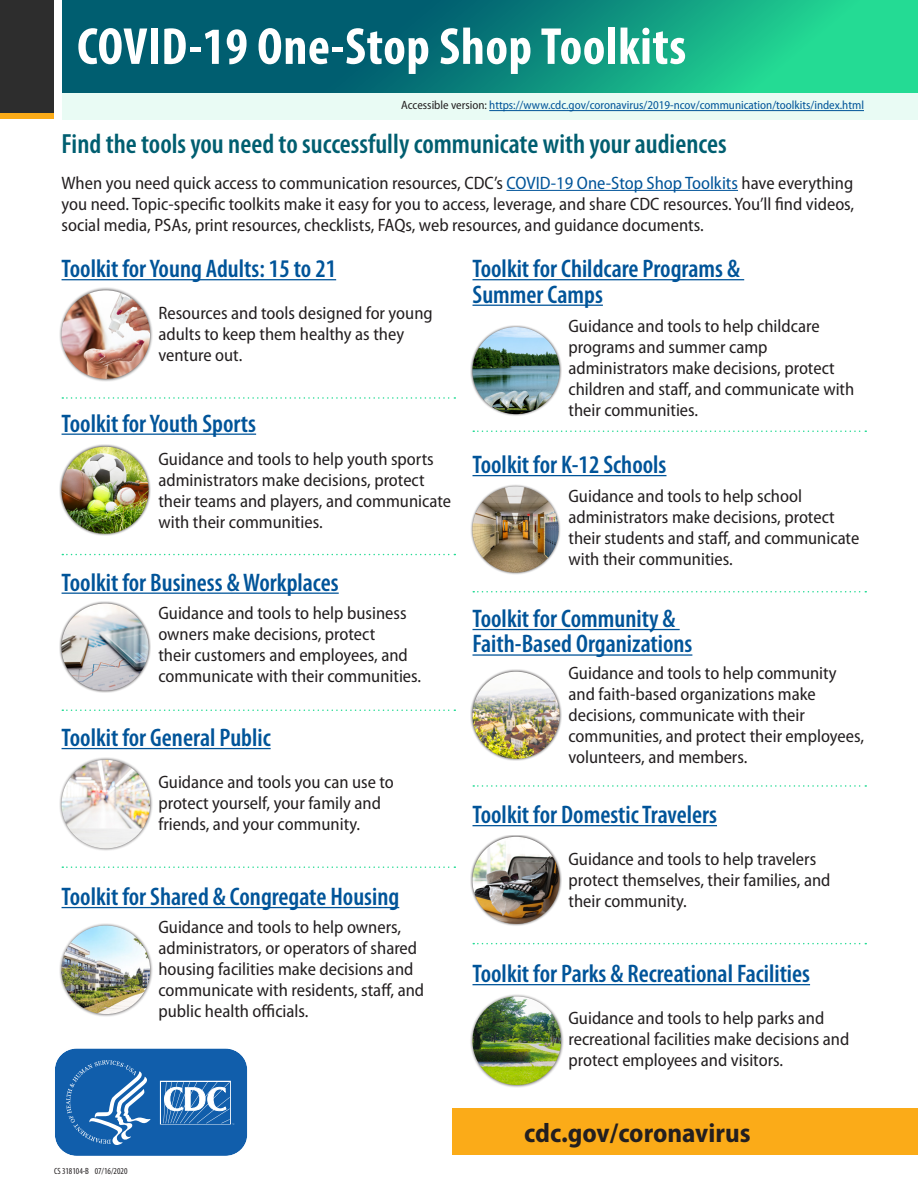
<style>
.page{position:relative;width:918px;height:1188px;background:#fff}
.page>*{position:absolute;margin:0;border:0;box-sizing:border-box;transform-origin:0 0}
.H1_BOLD_WHITE{font:700 condensed 52.5px "Myriad Pro";letter-spacing:.01em;color:#fff}
.H2_headers__with_mai{font:600 condensed 27.9px "Myriad Pro";color:#005e70}
.P_page_number{font:700 semi-condensed 27px "Myriad Pro";color:#231f20}
.H2_headers__with_mai-2{font:600 condensed 25.5px/25.5px "Myriad Pro";color:#005499}
.p_myriad_LAST{font:semi-condensed 18px/21px "Myriad Pro";color:#231f20}
.p_myriad{font:semi-condensed 12px "Myriad Pro";color:#005499}
.t1{font:condensed 9px "Myriad Pro";color:#231f20}
.s1{color:#231f20}
.s2{color:#005499}
</style>
<div class="page">
<svg style="left:62px;top:0;width:856px;height:93px;background:#0c8a7c"></svg>
<svg style="left:55px;top:1048px;width:193px;height:108px;background:#3174b6"></svg>
<div style="left:0;top:112px;width:54px;height:7px;background:#fbab18"></div>
<div style="left:62px;top:93px;width:856px;height:26px;background:#e9fbf4"></div>
<hr style="left:489px;top:110px;width:375px;height:1px;background:#005499">
<div style="left:0;top:0;width:54px;height:112px;background:#2d2d2d"></div>
<div style="left:453px;top:1108px;width:465px;height:47px;background:#fbab18"></div>
<hr style="left:507px;top:190px;width:231px;height:1px;background:#005499">
<div style="left:470px;top:484px;width:91px;height:91px;background:#231f20;opacity:.75"></div>
<img style="left:472px;top:486px;width:87px;height:87px;border-radius:43px">
<div style="left:59px;top:445px;width:92px;height:91px;background:#231f20;opacity:.75"></div>
<img style="left:62px;top:447px;width:87px;height:87px;border-radius:43px">
<div style="left:470px;top:835px;width:92px;height:91px;background:#231f20;opacity:.75"></div>
<img style="left:472px;top:837px;width:88px;height:87px;border-radius:44px">
<div style="left:59px;top:757px;width:94px;height:95px;background:#231f20;opacity:.75"></div>
<img style="left:62px;top:760px;width:88px;height:88px;border-radius:44px">
<hr style="left:472px;top:475px;width:194px;height:1px;background:#005499">
<hr style="left:62px;top:434px;width:194px;height:1px;background:#005499">
<hr style="left:62px;top:748px;width:209px;height:1px;background:#005499">
<hr style="left:472px;top:825px;width:245px;height:1px;background:#005499">
<div style="left:470px;top:670px;width:92px;height:91px;background:#231f20;opacity:.75"></div>
<img style="left:472px;top:672px;width:88px;height:87px;border-radius:44px">
<hr style="left:472px;top:629px;width:208px;height:1px;background:#005499">
<hr style="left:472px;top:654px;width:220px;height:2px;background:#005499">
<div style="left:470px;top:994px;width:94px;height:94px;background:#231f20;opacity:.75"></div>
<img style="left:472px;top:996px;width:89px;height:89px;border-radius:44px">
<hr style="left:472px;top:984px;width:338px;height:1px;background:#005499">
<div style="left:470px;top:325px;width:92px;height:92px;background:#231f20;opacity:.75"></div>
<img style="left:472px;top:327px;width:88px;height:87px;border-radius:44px">
<hr style="left:472px;top:279px;width:272px;height:1px;background:#005499">
<hr style="left:472px;top:305px;width:131px;height:1px;background:#005499">
<div style="left:59px;top:288px;width:94px;height:94px;background:#231f20;opacity:.75"></div>
<img style="left:62px;top:290px;width:88px;height:89px;border-radius:44px">
<hr style="left:62px;top:279px;width:274px;height:1px;background:#005499">
<div style="left:59px;top:601px;width:92px;height:92px;background:#231f20;opacity:.75"></div>
<img style="left:62px;top:603px;width:87px;height:88px;border-radius:44px">
<hr style="left:62px;top:593px;width:277px;height:1px;background:#005499">
<div style="left:59px;top:923px;width:94px;height:94px;background:#231f20;opacity:.75"></div>
<img style="left:62px;top:926px;width:88px;height:88px;border-radius:44px">
<hr style="left:62px;top:907px;width:337px;height:1px;background:#005499">
<svg style="left:62px;top:397px;width:393px;height:2px"></svg>
<svg style="left:473px;top:430px;width:393px;height:2px"></svg>
<svg style="left:473px;top:591px;width:393px;height:1px"></svg>
<svg style="left:473px;top:785px;width:393px;height:2px"></svg>
<svg style="left:473px;top:943px;width:393px;height:1px"></svg>
<svg style="left:62px;top:710px;width:393px;height:1px"></svg>
<svg style="left:62px;top:554px;width:393px;height:1px"></svg>
<svg style="left:62px;top:866px;width:393px;height:2px"></svg>
<h1 class="H1_BOLD_WHITE" style="left:77px;top:14px;width:611px">COVID-19 One-Stop Shop Toolkits</h1>
<p class="p_myriad" style="left:401px;top:99px;width:464px"><span class="s1">Accessible version:</span> https://www.cdc.gov/coronavirus/2019-ncov/communication/toolkits/index.html</p>
<h2 class="H2_headers__with_mai" style="left:62px;top:128px;width:667px">Find the tools you need to successfully communicate with your audiences</h2>
<p class="p_myriad_LAST" style="left:62px;top:172px;width:794px;text-align:justify">When you need quick access to communication resources, CDC’s <span class="s2">COVID-19 One-Stop Shop Toolkits</span> have everything you need. Topic-specific toolkits make it easy for you to access, leverage, and share CDC resources. You’ll find videos, social media, PSAs, print resources, checklists, FAQs, web resources, and guidance documents.</p>
<h2 class="H2_headers__with_mai-2" style="left:62px;top:256px;width:276px">Toolkit for Young Adults: 15 to 21</h2>
<p class="p_myriad_LAST" style="left:158px;top:303px;width:276px">Resources and tools designed for young adults to keep them healthy as they venture out.</p>
<h2 class="H2_headers__with_mai-2" style="left:62px;top:411px;width:196px">Toolkit for Youth Sports</h2>
<p class="p_myriad_LAST" style="left:158px;top:449px;width:294px">Guidance and tools to help youth sports administrators make decisions, protect their teams and players, and communicate with their communities.</p>
<h2 class="H2_headers__with_mai-2" style="left:62px;top:570px;width:279px">Toolkit for Business &amp; Workplaces</h2>
<p class="p_myriad_LAST" style="left:158px;top:603px;width:264px">Guidance and tools to help business owners make decisions, protect<br>their customers and employees, and communicate with their communities.</p>
<h2 class="H2_headers__with_mai-2" style="left:62px;top:725px;width:211px">Toolkit for General Public</h2>
<p class="p_myriad_LAST" style="left:158px;top:771px;width:237px">Guidance and tools you can use to protect yourself, your family and friends, and your community.</p>
<h2 class="H2_headers__with_mai-2" style="left:62px;top:884px;width:339px">Toolkit for Shared &amp; Congregate Housing</h2>
<p class="p_myriad_LAST" style="left:158px;top:917px;width:267px">Guidance and tools to help owners, administrators, or operators of shared housing facilities make decisions and communicate with residents, staff, and public health officials.</p>
<p class="t1" style="left:54px;top:1166px;width:75px">CS 318104-B 07/16/2020</p>
<h2 class="H2_headers__with_mai-2" style="left:472px;top:256px;width:269px">Toolkit for Childcare Programs &amp;<br>Summer Camps</h2>
<p class="p_myriad_LAST" style="left:568px;top:315px;width:287px">Guidance and tools to help childcare programs and summer camp administrators make decisions, protect children and staff, and communicate with their communities.</p>
<h2 class="H2_headers__with_mai-2" style="left:472px;top:452px;width:195px">Toolkit for K-12 Schools</h2>
<p class="p_myriad_LAST" style="left:568px;top:486px;width:292px">Guidance and tools to help school administrators make decisions, protect their students and staff, and communicate with their communities.</p>
<h2 class="H2_headers__with_mai-2" style="left:472px;top:606px;width:221px">Toolkit for Community &amp;<br>Faith-Based Organizations</h2>
<p class="p_myriad_LAST" style="left:568px;top:663px;width:297px">Guidance and tools to help community and faith-based organizations make decisions, communicate with their communities, and protect their employees, volunteers, and members.</p>
<h2 class="H2_headers__with_mai-2" style="left:472px;top:802px;width:246px">Toolkit for Domestic Travelers</h2>
<p class="p_myriad_LAST" style="left:568px;top:849px;width:263px">Guidance and tools to help travelers protect themselves, their families, and their community.</p>
<h2 class="H2_headers__with_mai-2" style="left:472px;top:961px;width:339px">Toolkit for Parks &amp; Recreational Facilities</h2>
<p class="p_myriad_LAST" style="left:568px;top:1008px;width:282px">Guidance and tools to help parks and recreational facilities make decisions and protect employees and visitors.</p>
<p class="P_page_number" style="left:524px;top:1118px;width:228px">cdc.gov/coronavirus</p>
</div>
